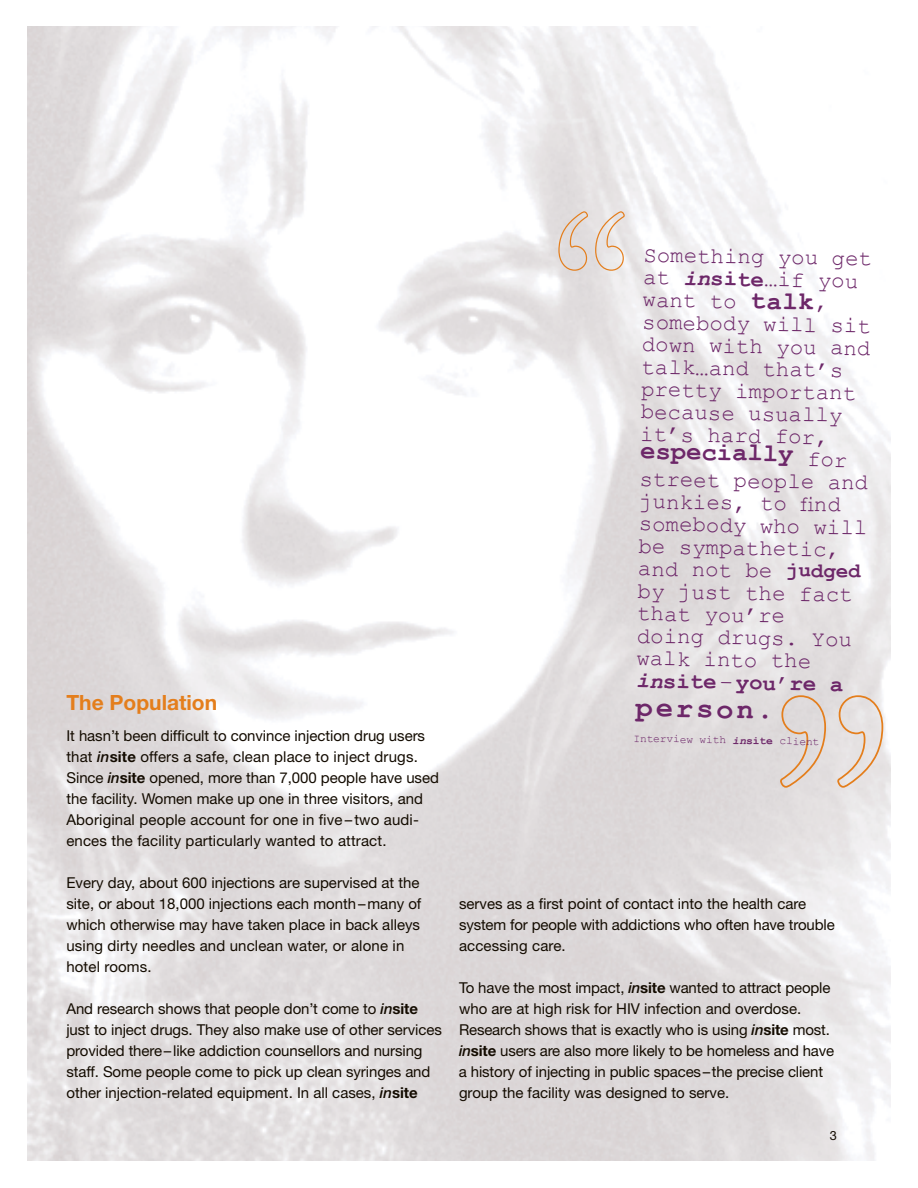
<style>
.page{position:relative;width:918px;height:1188px;background:#fff}
.page>*{position:absolute;margin:0;border:0;box-sizing:border-box;transform-origin:0 0}
.t1{font:700 28.8px "Courier New";color:#6d2769}
.t2{font:700 25.65px "Courier New";color:#6d2769}
.t3{font:22.35px/22.4px "Courier New";color:#6d2769}
.t4{font:700 21px "Helvetica Neue";color:#e47e1c}
.t5{font:15px/21px "Helvetica Neue";color:#130b00}
.t6{font:11.25px "Courier New";color:#6d2769}
.s1{font-weight:500;font-style:italic}
.s2{font-weight:700}
.s3{font-weight:700;font-style:italic}
.s4{font-weight:700;font-size:25.65px}
.s5{font-weight:700;font-size:20.85px}
</style>
<div class="page">
<svg style="left:558px;top:211px;width:68px;height:60px;background:#e3d6ce"></svg>
<svg style="left:779px;top:694px;width:105px;height:95px;background:#e2d6ce"></svg>
<h3 class="t4" style="left:66px;top:689px;width:152px">The Population</h3>
<p class="t5" style="left:66px;top:725px;width:374px">It hasn’t been difficult to convince injection drug users that <span class="s1">in</span><span class="s2">site</span> offers a safe, clean place to inject drugs.<br>Since <span class="s1">in</span><span class="s2">site</span> opened, more than 7,000 people have used the facility. Women make up one in three visitors, and Aboriginal people account for one in five – two audi&shy;ences the facility particularly wanted to attract.</p>
<p class="t5" style="left:66px;top:872px;width:356px">Every day, about 600 injections are supervised at the site, or about 18,000 injections each month–many of which otherwise may have taken place in back alleys using dirty needles and unclean water, or alone in hotel rooms.</p>
<p class="t5" style="left:66px;top:998px;width:377px">And research shows that people don’t come to <span class="s1">in</span><span class="s2">site </span>just to inject drugs. They also make use of other services provided there–like addiction counsellors and nursing staff. Some people come to pick up clean syringes and other injection-related equipment. In all cases, <span class="s1">in</span><span class="s2">site</span></p>
<h3 class="t3" style="left:644px;top:245px;width:230px;rotate:1deg">Something you get at <span class="s3">in</span><span class="s2">site</span>…if you want to <span class="s4">talk</span>, somebody will sit down with you and talk…and that’s pretty important because usually it’s hard for,</h3>
<h2 class="t2" style="left:640px;top:435px;width:209px;rotate:1deg">especially <sub>for</sub></h2>
<h3 class="t3" style="left:640px;top:469px;width:230px;rotate:1deg">street people and junkies, to find somebody who will be sympathetic, and not be <span class="s5">judged </span>by just the fact that you’re<br>doing drugs. You walk into the <span class="s3">in</span><span class="s2">site</span>–<span class="s2">you’re a</span></h3>
<h1 class="t1" style="left:636px;top:690px;width:140px;rotate:1deg">person.</h1>
<p class="t6" style="left:634px;top:733px;width:187px;rotate:1deg">Interview with <span class="s3">in</span><span class="s2">site</span> client</p>
<p class="t5" style="left:459px;top:893px;width:377px">serves as a first point of contact into the health care system for people with addictions who often have trouble accessing care.</p>
<p class="t5" style="left:459px;top:977px;width:377px">To have the most impact, <span class="s1">in</span><span class="s2">site</span> wanted to attract people who are at high risk for HIV infection and overdose.<br>Research shows that is exactly who is using <span class="s1">in</span><span class="s2">site</span> most. <span class="s1">in</span><span class="s2">site</span> users are also more likely to be homeless and have a history of injecting in public spaces–the precise client group the facility was designed to serve.</p>
</div>
